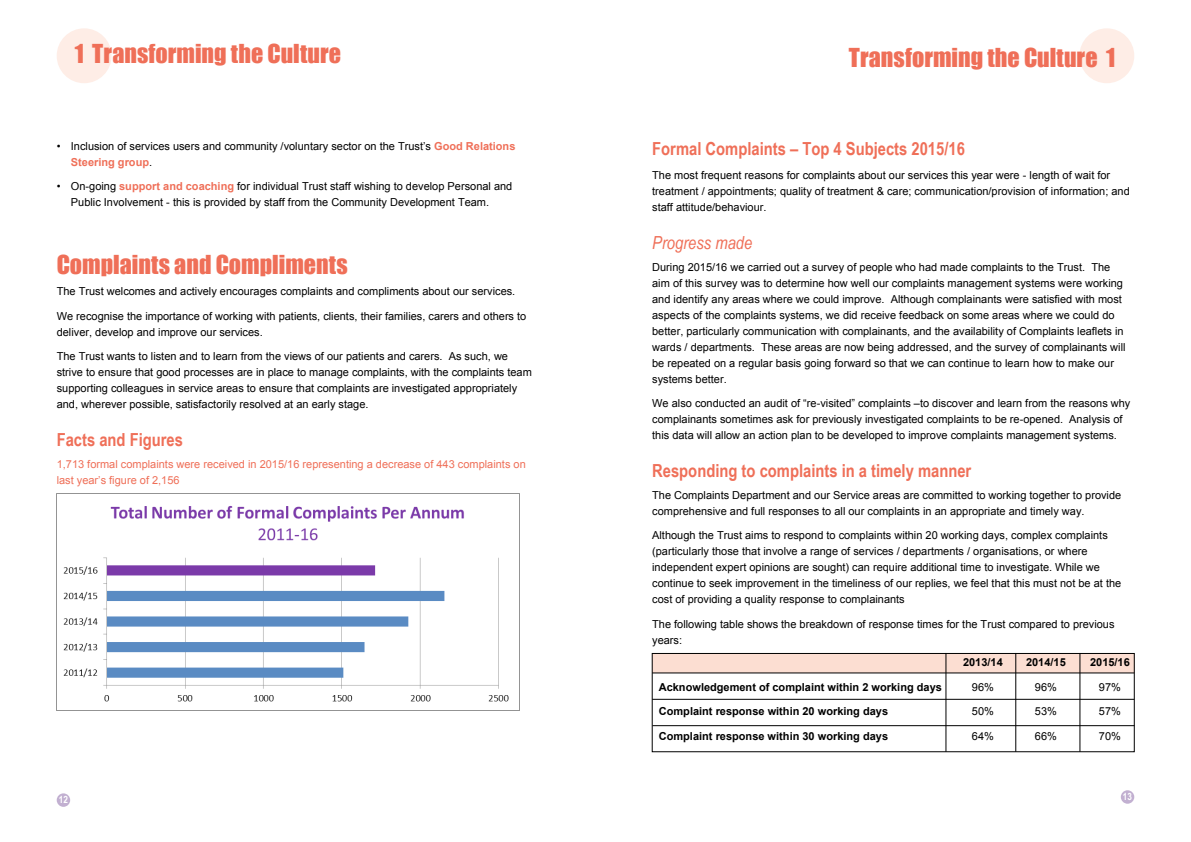
<style>
.page{position:relative;width:1191px;height:842px;background:#fff}
.page>*{position:absolute;margin:0;border:0;box-sizing:border-box;transform-origin:0 0}
.t1{font:24px "Impact";color:#ef6f58}
.t2{font:700 18px "Arial Narrow";color:#ef6f58}
.t3{font:italic 18px "Arial Narrow";color:#ef6f58}
.t4{font:11px/16px "Arial";color:#000}
.t5{font:700 11px "Arial";color:#000}
.t6{font:11px/16px "Arial";color:#ef6f58}
.t7{font:700 10px "Arial Narrow";color:#fff}
.s1{font-weight:700;color:#ef6f58}
</style>
<div class="page">
<div style="left:57px;top:793px;width:13px;height:14px;background:#c2b0d1;border-radius:50%"></div>
<div style="left:1120px;top:790px;width:14px;height:14px;background:#c2b0d1;border-radius:50%"></div>
<div style="left:57px;top:28px;width:55px;height:55px;background:#feede6;border-radius:50%"></div>
<div style="left:1079px;top:28px;width:55px;height:55px;background:#feede6;border-radius:50%"></div>
<div style="left:652px;top:653px;width:482px;height:20px;background:#fcded2"></div>
<div style="left:652px;top:653px;width:482px;height:99px;border:1px solid #000"></div>
<hr style="left:652px;top:673px;width:482px;height:1px;background:#000">
<hr style="left:652px;top:699px;width:482px;height:1px;background:#000">
<hr style="left:652px;top:725px;width:482px;height:1px;background:#000">
<hr style="left:945px;top:653px;width:1px;height:99px;background:#000">
<hr style="left:1015px;top:653px;width:1px;height:99px;background:#000">
<hr style="left:1079px;top:653px;width:1px;height:99px;background:#000">
<img style="left:57px;top:493px;width:462px;height:209px">
<h1 class="t1" style="left:75px;top:35px;width:268px">1 Transforming the Culture</h1>
<h1 class="t1" style="left:848px;top:39px;width:268px">Transforming the Culture 1</h1>
<p class="t4" style="left:71px;top:138px;width:446px;text-indent:-14px">• Inclusion of services users and community /voluntary sector on the Trust’s <span class="s1">Good Relations<br>Steering group</span>.</p>
<p class="t4" style="left:71px;top:179px;width:443px;text-indent:-14px">• On-going <span class="s1">support and coaching</span> for individual Trust staff wishing to develop Personal and<br>Public Involvement - this is provided by staff from the Community Development Team.</p>
<h1 class="t1" style="left:57px;top:246px;width:292px">Complaints and Compliments</h1>
<p class="t4" style="left:57px;top:284px;width:460px">The Trust welcomes and actively encourages complaints and compliments about our services.</p>
<p class="t4" style="left:57px;top:308px;width:471px">We recognise the importance of working with patients, clients, their families, carers and others to deliver, develop and improve our services.</p>
<p class="t4" style="left:57px;top:349px;width:477px">The Trust wants to listen and to learn from the views of our patients and carers. As such, we strive to ensure that good processes are in place to manage complaints, with the complaints team supporting colleagues in service areas to ensure that complaints are investigated appropriately and, wherever possible, satisfactorily resolved at an early stage.</p>
<h2 class="t2" style="left:57px;top:426px;width:128px">Facts and Figures</h2>
<p class="t6" style="left:57px;top:456px;width:470px">1,713 formal complaints were received in 2015/16 representing a decrease of 443 complaints on last year’s figure of 2,156</p>
<h2 class="t2" style="left:652px;top:135px;width:314px">Formal Complaints – Top 4 Subjects 2015/16</h2>
<p class="t4" style="left:652px;top:168px;width:479px">The most frequent reasons for complaints about our services this year were - length of wait for treatment / appointments; quality of treatment &amp; care; communication/provision of information; and staff attitude/behaviour.</p>
<h2 class="t3" style="left:652px;top:230px;width:102px">Progress made</h2>
<p class="t4" style="left:652px;top:259px;width:475px">During 2015/16 we carried out a survey of people who had made complaints to the Trust. The aim of this survey was to determine how well our complaints management systems were working and identify any areas where we could improve. Although complainants were satisfied with most aspects of the complaints systems, we did receive feedback on some areas where we could do better, particularly communication with complainants, and the availability of Complaints leaflets in wards / departments. These areas are now being addressed, and the survey of complainants will be repeated on a regular basis going forward so that we can continue to learn how to make our systems better.</p>
<p class="t4" style="left:652px;top:396px;width:480px">We also conducted an audit of “re-visited” complaints –to discover and learn from the reasons why complainants sometimes ask for previously investigated complaints to be re-opened. Analysis of this data will allow an action plan to be developed to improve complaints management systems.</p>
<h2 class="t2" style="left:652px;top:457px;width:321px">Responding to complaints in a timely manner</h2>
<p class="t4" style="left:652px;top:487px;width:470px">The Complaints Department and our Service areas are committed to working together to provide comprehensive and full responses to all our complaints in an appropriate and timely way.</p>
<p class="t4" style="left:652px;top:528px;width:470px">Although the Trust aims to respond to complaints within 20 working days, complex complaints (particularly those that involve a range of services / departments / organisations, or where independent expert opinions are sought) can require additional time to investigate. While we continue to seek improvement in the timeliness of our replies, we feel that this must not be at the cost of providing a quality response to complainants</p>
<p class="t4" style="left:652px;top:616px;width:464px">The following table shows the breakdown of response times for the Trust compared to previous years:</p>
<p class="t5" style="left:963px;top:655px;width:41px">2013/14</p>
<p class="t5" style="left:1026px;top:655px;width:41px">2014/15</p>
<p class="t5" style="left:1090px;top:655px;width:41px">2015/16</p>
<p class="t5" style="left:659px;top:679px;width:285px">Acknowledgement of complaint within 2 working days</p>
<p class="t4" style="left:972px;top:679px;width:24px">96%</p>
<p class="t4" style="left:1035px;top:679px;width:24px">96%</p>
<p class="t4" style="left:1099px;top:679px;width:24px">97%</p>
<p class="t5" style="left:659px;top:704px;width:231px">Complaint response within 20 working days</p>
<p class="t4" style="left:972px;top:703px;width:24px">50%</p>
<p class="t4" style="left:1035px;top:703px;width:24px">53%</p>
<p class="t4" style="left:1099px;top:703px;width:24px">57%</p>
<p class="t5" style="left:659px;top:728px;width:231px">Complaint response within 30 working days</p>
<p class="t4" style="left:972px;top:728px;width:24px">64%</p>
<p class="t4" style="left:1035px;top:728px;width:24px">66%</p>
<p class="t4" style="left:1099px;top:728px;width:24px">70%</p>
<p class="t7" style="left:59px;top:792px;width:11px">12</p>
<p class="t7" style="left:1123px;top:789px;width:11px">13</p>
</div>
